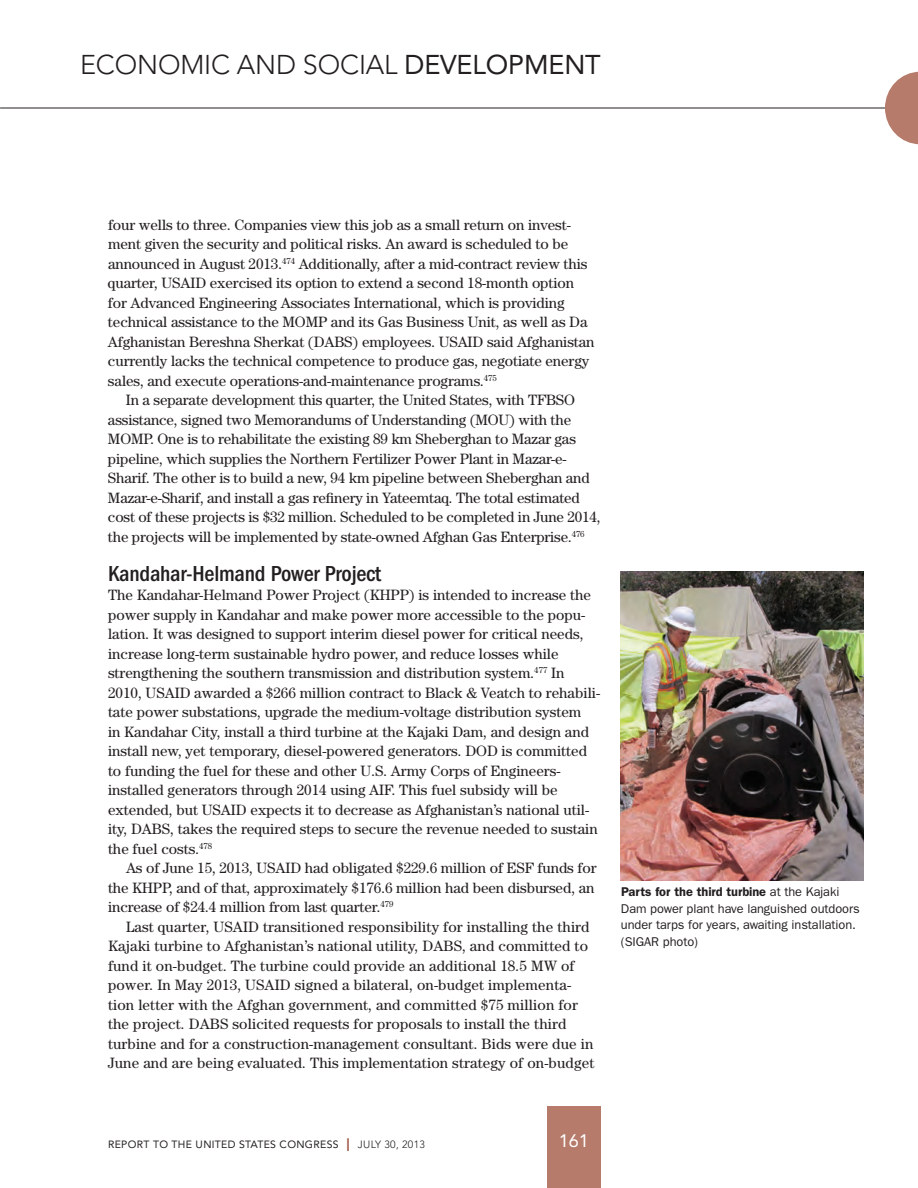
<style>
.page{position:relative;width:918px;height:1188px;background:#fff}
.page>*{position:absolute;margin:0;border:0;box-sizing:border-box;transform-origin:0 0}
.t1{font:300 27px "Avenir LT Std";letter-spacing:-.005em;color:#231f20}
.t2{font:500 condensed 22.5px "ITC Franklin Gothic Std";letter-spacing:-.01em;color:#231f20}
.t3{font:18px "Avenir LT Std";color:#fff}
.P_Indent{font:15px/19.5px "Century Std";color:#231f20}
.P_caption{font:12.75px/16.5px "ITC Franklin Gothic Std";letter-spacing:-.005em;color:#231f20}
.t4{font:10.5px "Avenir LT Std";letter-spacing:.03em;color:#231f20}
.s1{font-weight:400}
.s2{font-weight:600}
.s3{font-size:18px;color:#a05243}
.s4{font-weight:300}
</style>
<div class="page">
<hr style="left:0;top:108px;width:918px;height:1px;background:#231f20">
<svg style="left:885px;top:72px;width:33px;height:72px"></svg>
<div style="left:547px;top:1107px;width:54px;height:81px;background:#b67b6a"></div>
<img style="left:621px;top:571px;width:243px;height:310px">
<h1 class="t1" style="left:80px;top:49px;width:522px">ECONOMIC AND SOCIAL <span class="s1">DEVELOPMENT</span></h1>
<p class="P_Indent" style="left:108px;top:214px;width:488px">four wells to three. Companies view this job as a small return on invest&shy;ment given the security and political risks. An award is scheduled to be announced in August 2013.<sup>474</sup> Additionally, after a mid-contract review this quarter, USAID exercised its option to extend a second 18-month option for Advanced Engineering Associates International, which is providing technical assistance to the MOMP and its Gas Business Unit, as well as Da Afghanistan Bereshna Sherkat (DABS) employees. USAID said Afghanistan currently lacks the technical competence to produce gas, negotiate energy sales, and execute operations-and-maintenance programs.<sup>475</sup></p>
<p class="P_Indent" style="left:108px;top:390px;width:494px;text-indent:18px">In a separate development this quarter, the United States, with TFBSO assistance, signed two Memorandums of Understanding (MOU) with the MOMP. One is to rehabilitate the existing 89 km Sheberghan to Mazar gas pipeline, which supplies the Northern Fertilizer Power Plant in Mazar-e-Sharif. The other is to build a new, 94 km pipeline between Sheberghan and Mazar-e-Sharif, and install a gas refinery in Yateemtaq. The total estimated cost of these projects is $32 million. Scheduled to be completed in June 2014, the projects will be implemented by state-owned Afghan Gas Enterprise.<sup>476</sup></p>
<h4 class="t2" style="left:108px;top:560px;width:275px">Kandahar-Helmand Power Project</h4>
<p class="P_Indent" style="left:108px;top:585px;width:494px">The Kandahar-Helmand Power Project (KHPP) is intended to increase the power supply in Kandahar and make power more accessible to the popu&shy;lation. It was designed to support interim diesel power for critical needs, increase long-term sustainable hydro power, and reduce losses while strengthening the southern transmission and distribution system.<sup>477</sup> In 2010, USAID awarded a $266 million contract to Black &amp; Veatch to rehabili&shy;tate power substations, upgrade the medium-voltage distribution system<br>in Kandahar City, install a third turbine at the Kajaki Dam, and design and install new, yet temporary, diesel-powered generators. DOD is committed to funding the fuel for these and other U.S. Army Corps of Engineers&shy;installed generators through 2014 using AIF. This fuel subsidy will be extended, but USAID expects it to decrease as Afghanistan’s national util&shy;ity, DABS, takes the required steps to secure the revenue needed to sustain the fuel costs.<sup>478</sup></p>
<p class="P_Indent" style="left:108px;top:858px;width:490px;text-indent:18px">As of June 15, 2013, USAID had obligated $229.6 million of ESF funds for the KHPP, and of that, approximately $176.6 million had been disbursed, an increase of $24.4 million from last quarter.<sup>479</sup></p>
<p class="P_Indent" style="left:108px;top:916px;width:488px;text-indent:18px">Last quarter, USAID transitioned responsibility for installing the third Kajaki turbine to Afghanistan’s national utility, DABS, and committed to fund it on-budget. The turbine could provide an additional 18.5 MW of power. In May 2013, USAID signed a bilateral, on-budget implementa&shy;tion letter with the Afghan government, and committed $75 million for the project. DABS solicited requests for proposals to install the third turbine and for a construction-management consultant. Bids were due in June and are being evaluated. This implementation strategy of on-budget</p>
<p class="P_caption" style="left:621px;top:884px;width:240px"><span class="s2">Parts for the third turbine</span> at the Kajaki Dam power plant have languished outdoors under tarps for years, awaiting installation. (SIGAR photo)</p>
<p class="t4" style="left:108px;top:1138px;width:318px">REPORT TO THE UNITED STATES CONGRESS <span class="s3">I</span> <span class="s4">JULY 30, 2013</span></p>
<p class="t3" style="left:559px;top:1131px;width:32px">161</p>
</div>
